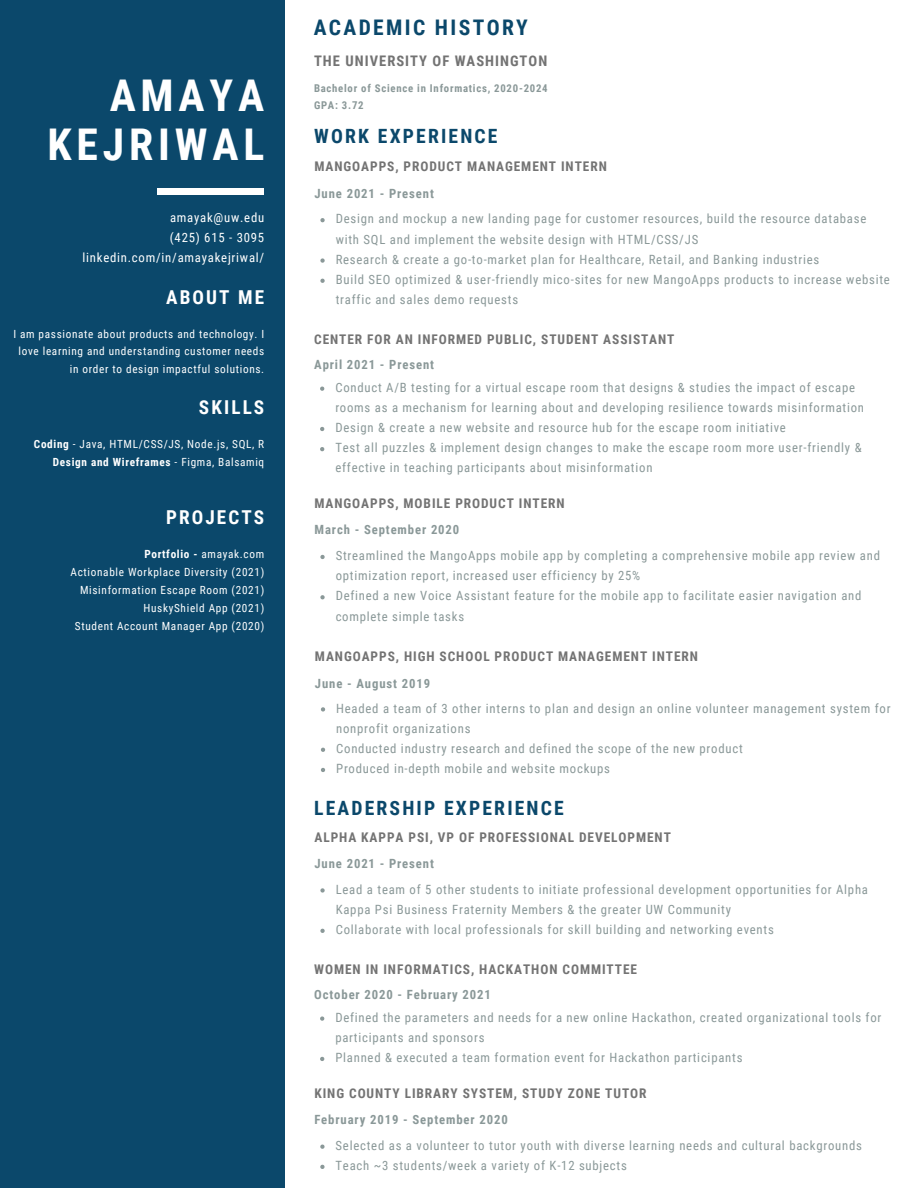
<style>
.page{position:relative;width:918px;height:1188px;background:#fff}
.page>*{position:absolute;margin:0;border:0;box-sizing:border-box;transform-origin:0 0}
.t1{font:700 43.8px "Roboto Condensed";letter-spacing:.11em;color:#fff}
.t2{font:700 21.45px "Roboto Condensed";letter-spacing:.11em;color:#0b486b}
.t3{font:700 19.65px "Roboto Condensed";letter-spacing:.11em;color:#0b486b}
.t4{font:700 19.2px "Roboto Condensed";letter-spacing:.11em;color:#fff}
.t5{font:700 14.55px "Roboto Condensed";letter-spacing:.07em;color:#737373}
.t6{font:700 13.35px "Roboto Condensed";letter-spacing:.07em;color:#737373}
.t7{font:12.75px/20.1px "Roboto Condensed";letter-spacing:.06em;color:#8a9898}
.t8{font:700 12.75px "Roboto Condensed";letter-spacing:.07em;color:#8a9898}
.t9{font:12.75px "Roboto Condensed";letter-spacing:.06em;color:#fff}
.t10{font:11.25px/17.9px "Roboto Condensed";letter-spacing:.06em;color:#fff;text-align:right}
.t11{font:700 11.25px "Roboto Condensed";letter-spacing:.06em;color:#fff}
.t12{font:700 10.8px "Roboto Condensed";letter-spacing:.07em;color:#8a9898}
.s1{font-weight:700}
.s2{font-weight:400}
</style>
<div class="page">
<div style="left:0;top:0;width:285px;height:1188px;background:#0b486b"></div>
<div style="left:157px;top:188px;width:107px;height:7px;background:#fff"></div>
<svg style="left:320px;top:888px;width:5px;height:5px"></svg>
<svg style="left:320px;top:929px;width:5px;height:4px"></svg>
<svg style="left:320px;top:1016px;width:4px;height:5px"></svg>
<svg style="left:320px;top:1057px;width:4px;height:4px"></svg>
<svg style="left:320px;top:1145px;width:5px;height:4px"></svg>
<svg style="left:320px;top:1165px;width:5px;height:4px"></svg>
<svg style="left:320px;top:218px;width:5px;height:4px"></svg>
<svg style="left:320px;top:258px;width:5px;height:5px"></svg>
<svg style="left:320px;top:279px;width:5px;height:4px"></svg>
<svg style="left:320px;top:387px;width:4px;height:4px"></svg>
<svg style="left:320px;top:427px;width:4px;height:4px"></svg>
<svg style="left:320px;top:447px;width:4px;height:4px"></svg>
<svg style="left:320px;top:555px;width:5px;height:4px"></svg>
<svg style="left:320px;top:595px;width:5px;height:4px"></svg>
<svg style="left:321px;top:707px;width:4px;height:5px"></svg>
<svg style="left:321px;top:748px;width:4px;height:4px"></svg>
<svg style="left:321px;top:768px;width:4px;height:4px"></svg>
<p class="t1" style="left:110px;top:70px;width:156px">AMAYA</p>
<p class="t2" style="left:314px;top:15px;width:216px">ACADEMIC HISTORY</p>
<p class="t5" style="left:314px;top:53px;width:235px">THE UNIVERSITY OF WASHINGTON</p>
<p class="t12" style="left:314px;top:82px;width:235px">Bachelor of Science in Informatics, 2020-2024</p>
<p class="t12" style="left:314px;top:99px;width:51px">GPA: 3.72</p>
<p class="t1" style="left:48px;top:119px;width:218px">KEJRIWAL</p>
<p class="t3" style="left:314px;top:125px;width:185px">WORK EXPERIENCE</p>
<p class="t6" style="left:315px;top:159px;width:294px">MANGOAPPS, PRODUCT MANAGEMENT INTERN</p>
<p class="t8" style="left:315px;top:186px;width:121px">June 2021 - Present</p>
<p class="t9" style="left:170px;top:210px;width:96px">amayak@uw.edu</p>
<p class="t9" style="left:170px;top:230px;width:96px">(425) 615 - 3095</p>
<p class="t9" style="left:83px;top:251px;width:183px">linkedin.com/in/amayakejriwal/</p>
<p class="t4" style="left:166px;top:286px;width:100px">ABOUT ME</p>
<p class="t10" style="left:13px;top:325px;width:252px">I am passionate about products and technology. I love learning and understanding customer needs in order to design impactful solutions.</p>
<p class="t4" style="left:199px;top:396px;width:67px">SKILLS</p>
<p class="t10" style="left:34px;top:435px;width:232px"><span class="s1">Coding</span> - Java, HTML/CSS/JS, Node.js, SQL, R<br><span class="s1">Design and Wireframes</span> - Figma, Balsamiq</p>
<p class="t4" style="left:166px;top:507px;width:100px">PROJECTS</p>
<p class="t11" style="left:144px;top:548px;width:121px">Portfolio - <span class="s2">amayak.com</span></p>
<p class="t10" style="left:71px;top:564px;width:195px">Actionable Workplace Diversity (2021)</p>
<p class="t10" style="left:80px;top:581px;width:186px">Misinformation Escape Room (2021)</p>
<p class="t10" style="left:143px;top:599px;width:122px">HuskyShield App (2021)</p>
<p class="t10" style="left:75px;top:617px;width:191px">Student Account Manager App (2020)</p>
<p class="t7" style="left:336px;top:209px;width:532px">Design and mockup a new landing page for customer resources, build the resource database with SQL and implement the website design with HTML/CSS/JS</p>
<p class="t7" style="left:336px;top:249px;width:485px">Research &amp; create a go-to-market plan for Healthcare, Retail, and Banking industries</p>
<p class="t7" style="left:336px;top:269px;width:556px">Build SEO optimized &amp; user-friendly mico-sites for new MangoApps products to increase website traffic and sales demo requests</p>
<p class="t6" style="left:314px;top:332px;width:362px">CENTER FOR AN INFORMED PUBLIC, STUDENT ASSISTANT</p>
<p class="t8" style="left:314px;top:357px;width:121px">April 2021 - Present</p>
<p class="t7" style="left:335px;top:377px;width:530px">Conduct A/B testing for a virtual escape room that designs &amp; studies the impact of escape rooms as a mechanism for learning about and developing resilience towards misinformation</p>
<p class="t7" style="left:335px;top:418px;width:452px">Design &amp; create a new website and resource hub for the escape room initiative</p>
<p class="t7" style="left:335px;top:438px;width:528px">Test all puzzles &amp; implement design changes to make the escape room more user-friendly &amp; effective in teaching participants about misinformation</p>
<p class="t6" style="left:315px;top:496px;width:252px">MANGOAPPS, MOBILE PRODUCT INTERN</p>
<p class="t8" style="left:315px;top:523px;width:146px">March - September 2020</p>
<p class="t7" style="left:336px;top:546px;width:546px">Streamlined the MangoApps mobile app by completing a comprehensive mobile app review and optimization report, increased user efficiency by 25%</p>
<p class="t7" style="left:336px;top:586px;width:527px">Defined a new Voice Assistant feature for the mobile app to facilitate easier navigation and complete simple tasks</p>
<p class="t6" style="left:315px;top:649px;width:384px">MANGOAPPS, HIGH SCHOOL PRODUCT MANAGEMENT INTERN</p>
<p class="t8" style="left:315px;top:676px;width:117px">June - August 2019</p>
<p class="t7" style="left:336px;top:698px;width:556px">Headed a team of 3 other interns to plan and design an online volunteer management system for nonprofit organizations</p>
<p class="t7" style="left:336px;top:739px;width:408px">Conducted industry research and defined the scope of the new product</p>
<p class="t7" style="left:336px;top:759px;width:275px">Produced in-depth mobile and website mockups</p>
<p class="t3" style="left:314px;top:796px;width:251px">LEADERSHIP EXPERIENCE</p>
<p class="t6" style="left:315px;top:829px;width:358px">ALPHA KAPPA PSI, VP OF PROFESSIONAL DEVELOPMENT</p>
<p class="t8" style="left:315px;top:856px;width:121px">June 2021 - Present</p>
<p class="t7" style="left:336px;top:879px;width:534px">Lead a team of 5 other students to initiate professional development opportunities for Alpha<br>Kappa Psi Business Fraternity Members &amp; the greater UW Community</p>
<p class="t7" style="left:336px;top:920px;width:440px">Collaborate with local professionals for skill building and networking events</p>
<p class="t6" style="left:314px;top:961px;width:324px">WOMEN IN INFORMATICS, HACKATHON COMMITTEE</p>
<p class="t8" style="left:314px;top:987px;width:178px">October 2020 - February 2021</p>
<p class="t7" style="left:335px;top:1007px;width:548px">Defined the parameters and needs for a new online Hackathon, created organizational tools for participants and sponsors</p>
<p class="t7" style="left:335px;top:1048px;width:409px">Planned &amp; executed a team formation event for Hackathon participants</p>
<p class="t6" style="left:314px;top:1085px;width:334px">KING COUNTY LIBRARY SYSTEM, STUDY ZONE TUTOR</p>
<p class="t8" style="left:314px;top:1112px;width:195px">February 2019 - September 2020</p>
<p class="t7" style="left:336px;top:1135px;width:528px">Selected as a volunteer to tutor youth with diverse learning needs and cultural backgrounds</p>
<p class="t7" style="left:336px;top:1156px;width:293px">Teach ~3 students/week a variety of K-12 subjects</p>
</div>
